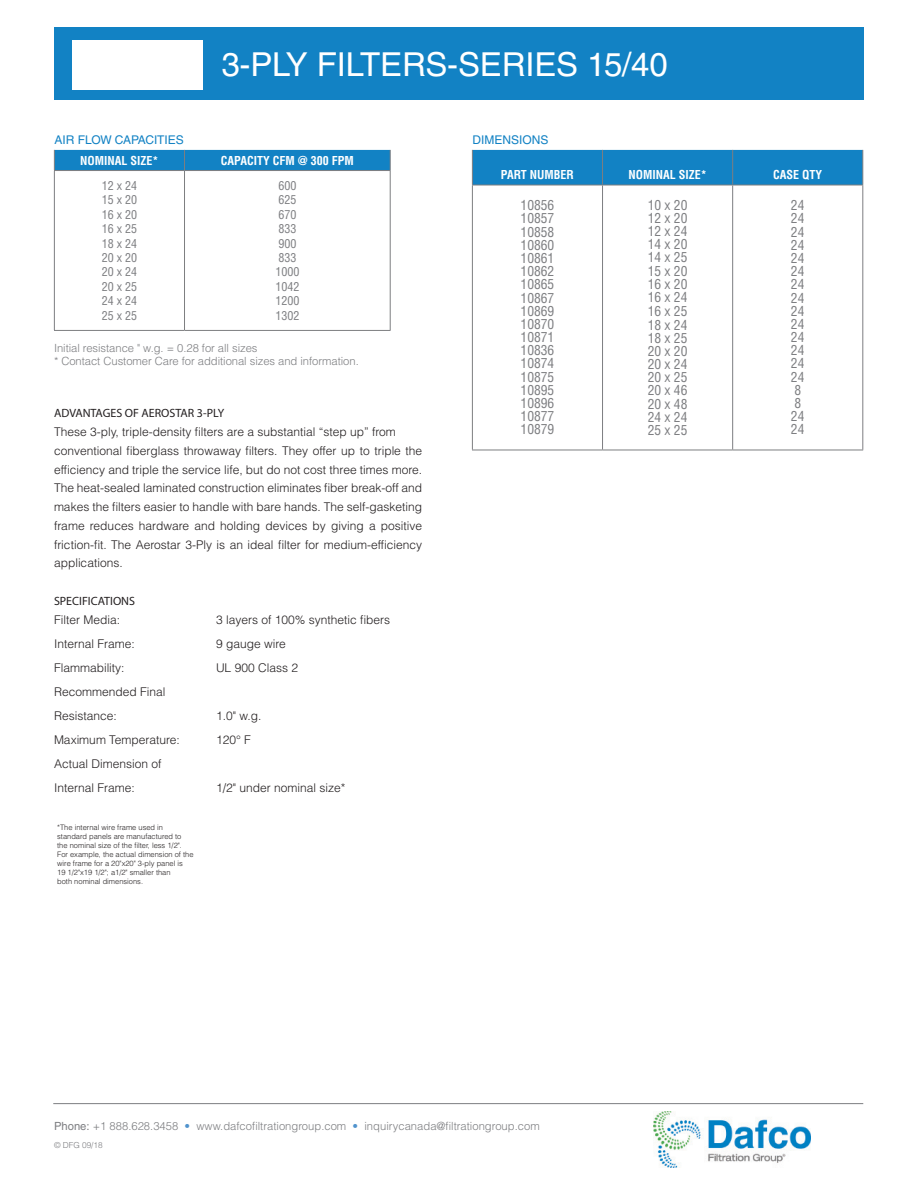
<style>
.page{position:relative;width:918px;height:1188px;background:#fff}
.page>*{position:absolute;margin:0;border:0;box-sizing:border-box;transform-origin:0 0}
.t1{font:33px "Helvetica LT Std";letter-spacing:-.005em;color:#fff}
.t2{font:condensed 13.5px "Helvetica LT Std";color:#7d7e81}
.t3{font:300 12px/18.8px "Helvetica LT Std";color:#231f20}
.t4{font:condensed 12px "Helvetica LT Std";color:#7d7e81}
.t5{font:700 condensed 12px "Helvetica LT Std";color:#fff}
.t6{font:12px "Myriad Pro";color:#231f20}
.t7{font:12px "Helvetica LT Std";color:#1282c4}
.t8{font:300 11.25px "Helvetica LT Std";letter-spacing:-.005em;color:#7d7e81}
.t9{font:300 8.25px "Helvetica LT Std";color:#7d7e81}
.t10{font:300 7.5px "Helvetica LT Std";color:#231f20}
.s1{font-weight:400}
.s2{color:#5193cd}
</style>
<div class="page">
<div style="left:54px;top:27px;width:810px;height:72px;background:#1282c4"></div>
<hr style="left:54px;top:171px;width:1px;height:159px;background:#7d7e81">
<hr style="left:184px;top:171px;width:1px;height:159px;background:#7d7e81">
<hr style="left:390px;top:171px;width:1px;height:159px;background:#7d7e81">
<hr style="left:54px;top:330px;width:131px;height:1px;background:#7d7e81">
<hr style="left:185px;top:330px;width:206px;height:1px;background:#7d7e81">
<div style="left:54px;top:150px;width:337px;height:21px;background:#1282c4"></div>
<div style="left:473px;top:150px;width:389px;height:35px;background:#1282c4"></div>
<hr style="left:732px;top:150px;width:1px;height:35px;background:#7d7e81">
<hr style="left:472px;top:185px;width:1px;height:265px;background:#7d7e81">
<hr style="left:603px;top:185px;width:130px;height:1px;background:#7d7e81">
<hr style="left:602px;top:185px;width:1px;height:265px;background:#7d7e81">
<hr style="left:733px;top:185px;width:130px;height:1px;background:#7d7e81">
<hr style="left:732px;top:185px;width:1px;height:265px;background:#7d7e81">
<hr style="left:862px;top:185px;width:1px;height:265px;background:#7d7e81">
<hr style="left:472px;top:450px;width:131px;height:1px;background:#7d7e81">
<hr style="left:603px;top:450px;width:130px;height:1px;background:#7d7e81">
<hr style="left:733px;top:450px;width:130px;height:1px;background:#7d7e81">
<hr style="left:472px;top:150px;width:1px;height:35px;background:#7d7e81">
<hr style="left:602px;top:150px;width:1px;height:35px;background:#7d7e81">
<hr style="left:862px;top:150px;width:1px;height:35px;background:#7d7e81">
<hr style="left:472px;top:185px;width:131px;height:1px;background:#7d7e81">
<div style="left:72px;top:41px;width:130px;height:49px;background:#fff"></div>
<img style="left:654px;top:1111px;width:156px;height:56px">
<hr style="left:53px;top:1103px;width:810px;height:1px;background:#7d7e81">
<p class="t1" style="left:221px;top:45px;width:448px">3-PLY FILTERS-SERIES 15/40</p>
<p class="t7" style="left:54px;top:133px;width:131px">AIR FLOW CAPACITIES</p>
<p class="t5" style="left:80px;top:153px;width:80px">NOMINAL SIZE*</p>
<p class="t5" style="left:221px;top:153px;width:134px">CAPACITY CFM @ 300 FPM</p>
<p class="t4" style="left:102px;top:178px;width:37px">12 x 24</p>
<p class="t4" style="left:102px;top:193px;width:37px">15 x 20</p>
<p class="t4" style="left:102px;top:207px;width:37px">16 x 20</p>
<p class="t4" style="left:102px;top:221px;width:37px">16 x 25</p>
<p class="t4" style="left:102px;top:236px;width:37px">18 x 24</p>
<p class="t4" style="left:102px;top:250px;width:37px">20 x 20</p>
<p class="t4" style="left:102px;top:265px;width:37px">20 x 24</p>
<p class="t4" style="left:102px;top:279px;width:37px">20 x 25</p>
<p class="t4" style="left:102px;top:293px;width:37px">24 x 24</p>
<p class="t4" style="left:102px;top:308px;width:37px">25 x 25</p>
<p class="t4" style="left:278px;top:178px;width:19px">600</p>
<p class="t4" style="left:278px;top:193px;width:19px">625</p>
<p class="t4" style="left:278px;top:207px;width:19px">670</p>
<p class="t4" style="left:278px;top:221px;width:19px">833</p>
<p class="t4" style="left:278px;top:236px;width:19px">900</p>
<p class="t4" style="left:278px;top:250px;width:19px">833</p>
<p class="t4" style="left:275px;top:265px;width:25px">1000</p>
<p class="t4" style="left:275px;top:279px;width:25px">1042</p>
<p class="t4" style="left:275px;top:293px;width:25px">1200</p>
<p class="t4" style="left:275px;top:308px;width:25px">1302</p>
<p class="t8" style="left:54px;top:341px;width:205px">Initial resistance " w.g. = 0.28 for all sizes</p>
<p class="t8" style="left:54px;top:354px;width:306px">* Contact Customer Care for additional sizes and information.</p>
<p class="t6" style="left:54px;top:406px;width:172px">ADVANTAGES OF AEROSTAR 3-PLY</p>
<p class="t3" style="left:54px;top:422px;width:370px">These 3-ply, triple-density filters are a substantial “step up” from conventional fiberglass throwaway filters. They offer up to triple the efficiency and triple the service life, but do not cost three times more.<br>The heat-sealed laminated construction eliminates fiber break-off and makes the filters easier to handle with bare hands. The self-gasketing frame reduces hardware and holding devices by giving a positive friction-fit. The Aerostar 3-Ply is an ideal filter for medium-efficiency applications.</p>
<p class="t6" style="left:54px;top:593px;width:83px">SPECIFICATIONS</p>
<p class="t3" style="left:54px;top:610px;width:68px">Filter Media:</p>
<p class="t3" style="left:216px;top:610px;width:176px">3 layers of 100% synthetic fibers</p>
<p class="t3" style="left:54px;top:634px;width:82px">Internal Frame:</p>
<p class="t3" style="left:216px;top:634px;width:71px">9 gauge wire</p>
<p class="t3" style="left:54px;top:658px;width:72px">Flammability:</p>
<p class="t3" style="left:216px;top:658px;width:84px">UL 900 Class 2</p>
<p class="t3" style="left:54px;top:682px;width:113px">Recommended Final</p>
<p class="t3" style="left:54px;top:706px;width:64px">Resistance:</p>
<p class="t3" style="left:216px;top:706px;width:47px">1.0" w.g.</p>
<p class="t3" style="left:54px;top:730px;width:127px">Maximum Temperature:</p>
<p class="t3" style="left:216px;top:730px;width:36px">120° F</p>
<p class="t3" style="left:54px;top:754px;width:109px">Actual Dimension of</p>
<p class="t3" style="left:54px;top:778px;width:82px">Internal Frame:</p>
<p class="t3" style="left:216px;top:778px;width:131px">1/2" under nominal size*</p>
<p class="t10" style="left:57px;top:823px;width:107px">*The internal wire frame used in</p>
<p class="t10" style="left:57px;top:832px;width:126px">standard panels are manufactured to</p>
<p class="t10" style="left:57px;top:841px;width:126px">the nominal size of the filter, less 1/2".</p>
<p class="t10" style="left:57px;top:850px;width:138px">For example, the actual dimension of the</p>
<p class="t10" style="left:57px;top:859px;width:127px">wire frame for a 20"x20" 3-ply panel is</p>
<p class="t10" style="left:57px;top:868px;width:115px">19 1/2"x19 1/2"; a1/2" smaller than</p>
<p class="t10" style="left:57px;top:877px;width:87px">both nominal dimensions.</p>
<p class="t7" style="left:472px;top:133px;width:78px">DIMENSIONS</p>
<p class="t5" style="left:501px;top:167px;width:75px">PART NUMBER</p>
<p class="t5" style="left:628px;top:167px;width:80px">NOMINAL SIZE*</p>
<p class="t5" style="left:773px;top:167px;width:51px">CASE QTY</p>
<p class="t2" style="left:521px;top:197px;width:35px">10856</p>
<p class="t2" style="left:521px;top:210px;width:35px">10857</p>
<p class="t2" style="left:521px;top:223px;width:35px">10858</p>
<p class="t2" style="left:521px;top:236px;width:35px">10860</p>
<p class="t2" style="left:521px;top:250px;width:35px">10861</p>
<p class="t2" style="left:521px;top:263px;width:35px">10862</p>
<p class="t2" style="left:521px;top:276px;width:35px">10865</p>
<p class="t2" style="left:521px;top:289px;width:35px">10867</p>
<p class="t2" style="left:521px;top:302px;width:35px">10869</p>
<p class="t2" style="left:521px;top:316px;width:35px">10870</p>
<p class="t2" style="left:521px;top:329px;width:35px">10871</p>
<p class="t2" style="left:521px;top:342px;width:35px">10836</p>
<p class="t2" style="left:521px;top:355px;width:35px">10874</p>
<p class="t2" style="left:521px;top:368px;width:35px">10875</p>
<p class="t2" style="left:521px;top:381px;width:35px">10895</p>
<p class="t2" style="left:521px;top:395px;width:35px">10896</p>
<p class="t2" style="left:521px;top:408px;width:35px">10877</p>
<p class="t2" style="left:521px;top:421px;width:35px">10879</p>
<p class="t2" style="left:648px;top:196px;width:41px">10 x 20</p>
<p class="t2" style="left:648px;top:209px;width:41px">12 x 20</p>
<p class="t2" style="left:648px;top:223px;width:41px">12 x 24</p>
<p class="t2" style="left:648px;top:236px;width:41px">14 x 20</p>
<p class="t2" style="left:648px;top:249px;width:41px">14 x 25</p>
<p class="t2" style="left:648px;top:262px;width:41px">15 x 20</p>
<p class="t2" style="left:648px;top:275px;width:41px">16 x 20</p>
<p class="t2" style="left:648px;top:289px;width:41px">16 x 24</p>
<p class="t2" style="left:648px;top:303px;width:41px">16 x 25</p>
<p class="t2" style="left:648px;top:316px;width:41px">18 x 24</p>
<p class="t2" style="left:648px;top:329px;width:41px">18 x 25</p>
<p class="t2" style="left:648px;top:343px;width:41px">20 x 20</p>
<p class="t2" style="left:648px;top:356px;width:41px">20 x 24</p>
<p class="t2" style="left:648px;top:369px;width:41px">20 x 25</p>
<p class="t2" style="left:648px;top:382px;width:41px">20 x 46</p>
<p class="t2" style="left:648px;top:395px;width:41px">20 x 48</p>
<p class="t2" style="left:648px;top:408px;width:41px">24 x 24</p>
<p class="t2" style="left:648px;top:422px;width:41px">25 x 25</p>
<p class="t2" style="left:791px;top:197px;width:15px">24</p>
<p class="t2" style="left:791px;top:210px;width:15px">24</p>
<p class="t2" style="left:791px;top:223px;width:15px">24</p>
<p class="t2" style="left:791px;top:236px;width:15px">24</p>
<p class="t2" style="left:791px;top:250px;width:15px">24</p>
<p class="t2" style="left:791px;top:263px;width:15px">24</p>
<p class="t2" style="left:791px;top:276px;width:15px">24</p>
<p class="t2" style="left:791px;top:289px;width:15px">24</p>
<p class="t2" style="left:791px;top:302px;width:15px">24</p>
<p class="t2" style="left:791px;top:316px;width:15px">24</p>
<p class="t2" style="left:791px;top:329px;width:15px">24</p>
<p class="t2" style="left:791px;top:342px;width:15px">24</p>
<p class="t2" style="left:791px;top:355px;width:15px">24</p>
<p class="t2" style="left:791px;top:368px;width:15px">24</p>
<p class="t2" style="left:794px;top:381px;width:8px">8</p>
<p class="t2" style="left:794px;top:395px;width:8px">8</p>
<p class="t2" style="left:791px;top:408px;width:15px">24</p>
<p class="t2" style="left:791px;top:421px;width:15px">24</p>
<p class="t8" style="left:54px;top:1119px;width:487px"><span class="s1">Phone:</span> +1 888.628.3458 <span class="s2">•</span> www.dafcofiltrationgroup.com <span class="s2">•</span> inquirycanada@filtrationgroup.com</p>
<p class="t9" style="left:54px;top:1140px;width:50px">© DFG 09/18</p>
</div>
